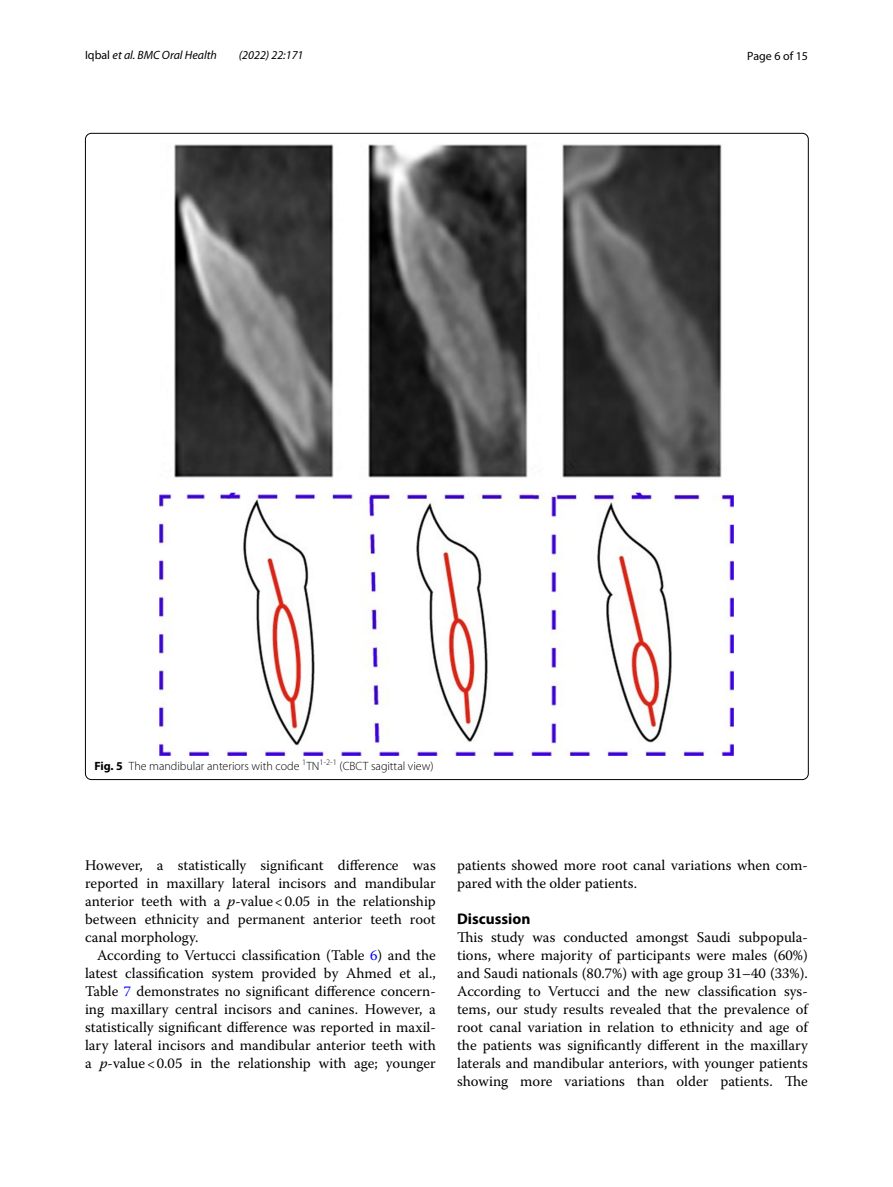
<style>
.page{position:relative;width:893px;height:1187px;background:#fff}
.page>*{position:absolute;margin:0;border:0;box-sizing:border-box;transform-origin:0 0}
.t1{font:700 15.45px "Myriad Pro";color:#000}
.t2{font:14.7px/18px "Warnock Pro";color:#000;text-align:justify}
.t3{font:300 12px "Myriad Pro";color:#000}
.t4{font:italic 12px "Myriad Pro";color:#000}
.t5{font:12px "Myriad Pro";color:#000}
.s1{font-style:normal}
.s2{font-weight:700}
.s3{font-style:italic}
.s4{color:#00f}
</style>
<div class="page">
<img style="left:160px;top:144px;width:574px;height:611px">
<p class="t4" style="left:85px;top:48px;width:133px"><span class="s1">Iqbal</span> et al. BMC Oral Health</p>
<p class="t4" style="left:239px;top:48px;width:66px">(2022) 22:171</p>
<p class="t5" style="left:747px;top:48px;width:62px">Page 6 of 15</p>
<p class="t3" style="left:94px;top:759px;width:341px"><span class="s2">Fig. 5</span> The mandibular anteriors with code <sup>1</sup>TN<sup>1-2-1</sup> (CBCT sagittal view)</p>
<p class="t2" style="left:85px;top:856px;width:352px">However, a statistically significant difference was reported in maxillary lateral incisors and mandibular anterior teeth with a <span class="s3">p</span>-value&lt;0.05 in the relationship between ethnicity and permanent anterior teeth root canal morphology.</p>
<p class="t2" style="left:85px;top:946px;width:352px;text-indent:12px">According to Vertucci classification (Table <span class="s4">6</span>) and the latest classification system provided by Ahmed et al., Table <span class="s4">7</span> demonstrates no significant difference concern&shy;ing maxillary central incisors and canines. However, a statistically significant difference was reported in maxil&shy;lary lateral incisors and mandibular anterior teeth with a <span class="s3">p</span>-value&lt;0.05 in the relationship with age; younger</p>
<p class="t2" style="left:457px;top:856px;width:352px">patients showed more root canal variations when com&shy;pared with the older patients.</p>
<p class="t1" style="left:457px;top:909px;width:75px">Discussion</p>
<p class="t2" style="left:457px;top:928px;width:352px">This study was conducted amongst Saudi subpopula&shy;tions, where majority of participants were males (60%) and Saudi nationals (80.7%) with age group 31–40 (33%).<br>According to Vertucci and the new classification sys&shy;tems, our study results revealed that the prevalence of root canal variation in relation to ethnicity and age of the patients was significantly different in the maxillary laterals and mandibular anteriors, with younger patients showing more variations than older patients. The</p>
</div>
